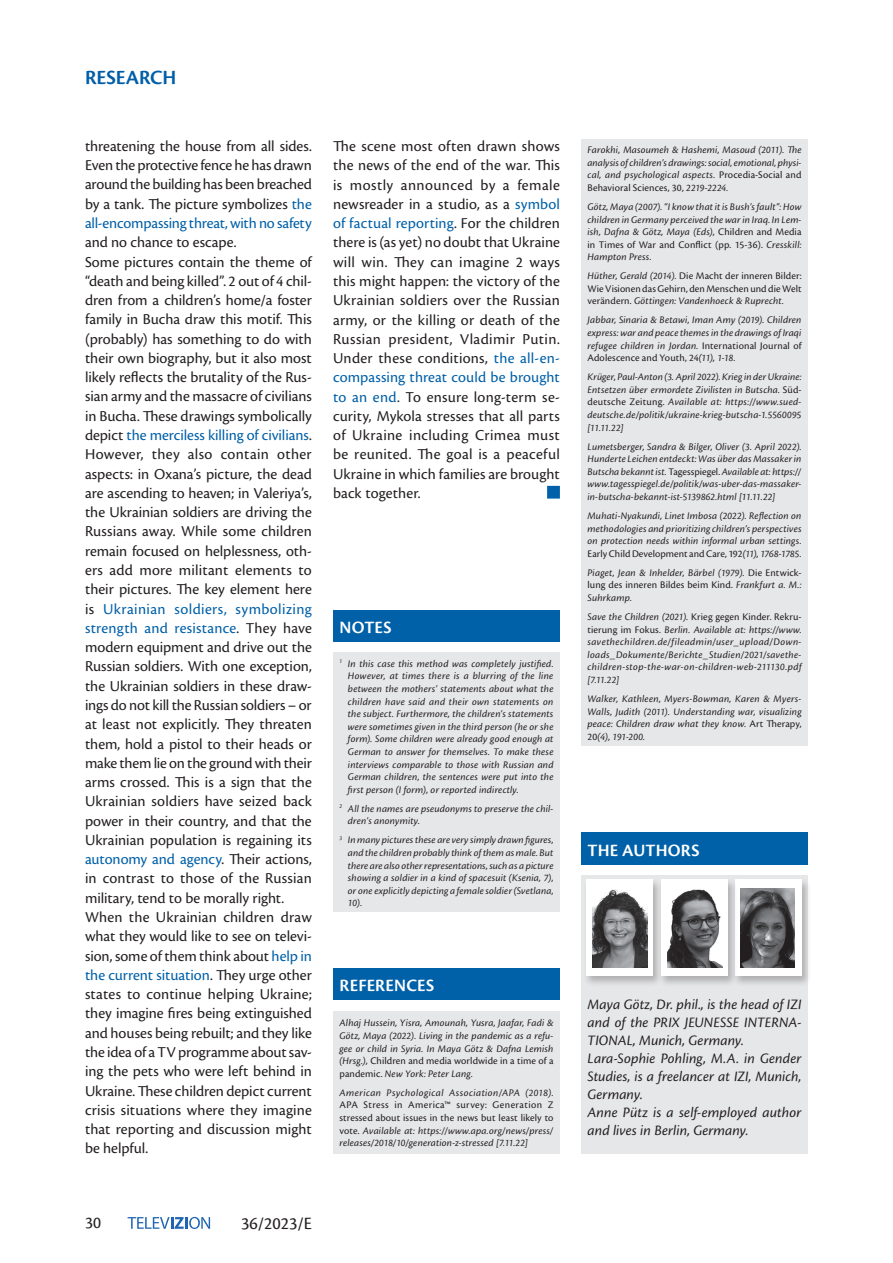
<style>
.page{position:relative;width:893px;height:1263px;background:#fff}
.page>*{position:absolute;margin:0;border:0;box-sizing:border-box;transform-origin:0 0}
.t1{font:600 21px "Cronos Pro";letter-spacing:-.005em;color:#005ea8}
.t2{font:600 18px "Cronos Pro";letter-spacing:.01em;color:#fff}
.t3{font:18px "Cronos Pro";color:#231f20}
.t4{font:17.25px "Cronos Pro";color:#231f20}
.t5{font:15.75px/19.4px "Cronos Pro";color:#231f20;text-align:justify}
.t6{font:italic 15px/18px "Cronos Pro";letter-spacing:.005em;color:#231f20}
.t7{font:italic 10.5px/12.6px "Cronos Pro";letter-spacing:.015em;color:#231f20;text-align:justify}
.t8{font:10.5px/12.6px "Cronos Pro";letter-spacing:.005em;color:#231f20;text-align:justify}
.s1{color:#0060a8}
.s2{font-style:normal}
.s3{font-style:normal;font-size:15px}
.s4{font-style:italic}
</style>
<div class="page">
<svg style="left:128px;top:1217px;width:82px;height:12px"></svg>
<div style="left:581px;top:875px;width:227px;height:278px;background:#e6e7e9"></div>
<div style="left:732px;top:878px;width:80px;height:109px;background:#231f20;opacity:.28"></div>
<div style="left:735px;top:879px;width:67px;height:97px;background:#fff"></div>
<img style="left:740px;top:888px;width:55px;height:79px">
<div style="left:581px;top:833px;width:227px;height:32px;background:#0060a8"></div>
<div style="left:583px;top:878px;width:80px;height:109px;background:#231f20;opacity:.28"></div>
<div style="left:586px;top:879px;width:67px;height:97px;background:#fff"></div>
<div style="left:658px;top:878px;width:80px;height:109px;background:#231f20;opacity:.28"></div>
<div style="left:661px;top:879px;width:67px;height:97px;background:#fff"></div>
<img style="left:593px;top:889px;width:54px;height:78px">
<img style="left:667px;top:889px;width:55px;height:78px">
<div style="left:333px;top:1011px;width:227px;height:142px;background:#e6e7e9"></div>
<div style="left:333px;top:968px;width:227px;height:32px;background:#0060a8"></div>
<div style="left:333px;top:653px;width:227px;height:259px;background:#e6e7e9"></div>
<div style="left:333px;top:610px;width:227px;height:32px;background:#0060a8"></div>
<div style="left:581px;top:139px;width:227px;height:606px;background:#e6e7e9"></div>
<div style="left:547px;top:486px;width:13px;height:13px;background:#0060a8;border:2px solid #0060a8"></div>
<h1 class="t1" style="left:85px;top:65px;width:93px">RESEARCH</h1>
<h3 class="t5" style="left:85px;top:136px;width:228px">threatening the house from all sides.<br>Even the protective fence he has drawn around the building has been breached by a tank. The picture symbolizes <span class="s1">the all-encompassing threat, with no safety</span></h3>
<p class="t5" style="left:85px;top:233px;width:228px;text-align:left">and no chance to escape.<br>Some pictures contain the theme of “death and being killed”. 2 out of 4 chil&shy;dren from a children’s home/a foster family in Bucha draw this motif. This (probably) has something to do with their own biography, but it also most likely reflects the brutality of the Rus&shy;sian army and the massacre of civilians in Bucha. These drawings symbolically depict <span class="s1">the merciless killing of civilians</span>.<br>However, they also contain other aspects: in Oxana’s picture, the dead are ascending to heaven; in Valeriya’s, the Ukrainian soldiers are driving the Russians away. While some children remain focused on helplessness, oth&shy;ers add more militant elements to their pictures. The key element here is <span class="s1">Ukrainian soldiers, symbolizing strength and resistance</span>. They have modern equipment and drive out the Russian soldiers. With one exception, the Ukrainian soldiers in these draw&shy;ings do not kill the Russian soldiers – or at least not explicitly. They threaten them, hold a pistol to their heads or make them lie on the ground with their arms crossed. This is a sign that the Ukrainian soldiers have seized back power in their country, and that the Ukrainian population is regaining its <span class="s1">autonomy and agency</span>. Their actions, in contrast to those of the Russian military, tend to be morally right.<br>When the Ukrainian children draw what they would like to see on televi&shy;sion, some of them think about <span class="s1">help in the current situation</span>. They urge other states to continue helping Ukraine; they imagine fires being extinguished and houses being rebuilt; and they like the idea of a TV programme about sav&shy;ing the pets who were left behind in Ukraine. These children depict current crisis situations where they imagine that reporting and discussion might be helpful.</p>
<p class="t5" style="left:333px;top:136px;width:228px">The scene most often drawn shows the news of the end of the war. This is mostly announced by a female newsreader in a studio, as a <span class="s1">symbol of factual reporting</span>. For the children there is (as yet) no doubt that Ukraine will win. They can imagine 2 ways this might happen: the victory of the Ukrainian soldiers over the Russian army, or the killing or death of the Russian president, Vladimir Putin.<br>Under these conditions, <span class="s1">the all-en&shy;compassing threat could be brought to an end</span>. To ensure long-term se&shy;curity, Mykola stresses that all parts of Ukraine including Crimea must be reunited. The goal is a peaceful Ukraine in which families are brought back together.</p>
<h2 class="t2" style="left:340px;top:617px;width:54px">NOTES</h2>
<p class="t7" style="left:348px;top:657px;width:207px;text-indent:-9px"><sup>1</sup> In this case this method was completely justified.<br>However, at times there is a blurring of the line between the mothers’ statements about what the children have said and their own statements on the subject. Furthermore, the children’s statements were sometimes given in the third person (he or she form). Some children were already good enough at German to answer for themselves. To make these interviews comparable to those with Russian and German children, the sentences were put into the first person (I form), or reported indirectly.</p>
<p class="t7" style="left:348px;top:802px;width:207px;text-indent:-9px"><sup>2</sup> All the names are pseudonyms to preserve the chil&shy;dren’s anonymity.</p>
<p class="t7" style="left:348px;top:834px;width:207px;text-indent:-9px"><sup>3</sup> In many pictures these are very simply drawn figures, and the children probably think of them as male. But there are also other representations, such as a picture showing a soldier in a kind of spacesuit (Ksenia, 7), or one explicitly depicting a female soldier (Svetlana, 10).</p>
<h2 class="t2" style="left:340px;top:975px;width:96px">REFERENCES</h2>
<p class="t7" style="left:339px;top:1017px;width:216px">Alhaj Hussein, Yisra, Amounah, Yusra, Jaafar, Fadi &amp; Götz, Maya (2022). Living in the pandemic as a refu&shy;gee or child in Syria. In Maya Götz &amp; Dafna Lemish (Hrsg.), <span class="s2">Children and media worldwide in a time of a pandemic.</span> New York: Peter Lang.</p>
<p class="t7" style="left:339px;top:1086px;width:216px">American Psychological Association/APA (2018).<br><span class="s2">APA Stress in America</span><span class="s3">™</span> <span class="s2">survey: Generation Z stressed about issues in the news but least likely to vote.</span> Available at: https://www.apa.org/news/press/ releases/2018/10/generation-z-stressed [7.11.22]</p>
<h3 class="t4" style="left:85px;top:1213px;width:17px">30</h3>
<h2 class="t3" style="left:241px;top:1213px;width:72px">36/2023/E</h2>
<p class="t7" style="left:587px;top:144px;width:216px">Farokhi, Masoumeh &amp; Hashemi, Masoud (2011). The analysis of children’s drawings: social, emotional, physi&shy;cal, and psychological aspects. <span class="s2">Procedia-Social and Behavioral Sciences, 30,</span> 2219-2224.</p>
<p class="t7" style="left:587px;top:200px;width:216px">Götz, Maya (2007). “I know that it is Bush’s fault”: How children in Germany perceived the war in Iraq. In Lem&shy;ish, Dafna &amp; Götz, Maya (Eds), <span class="s2">Children and Media in Times of War and Conflict (pp. 15-36).</span> Cresskill:<br>Hampton Press.</p>
<p class="t8" style="left:587px;top:270px;width:216px"><span class="s4">Hüther, Gerald (2014).</span> Die Macht der inneren Bilder:<br>Wie Visionen das Gehirn, den Menschen und die Welt verändern. <span class="s4">Göttingen: Vandenhoeck &amp; Ruprecht.</span></p>
<p class="t7" style="left:587px;top:314px;width:216px">Jabbar, Sinaria &amp; Betawi, Iman Amy (2019). Children express: war and peace themes in the drawings of Iraqi refugee children in Jordan. <span class="s2">International Journal of Adolescence and Youth, 24</span>(11), 1-18.</p>
<p class="t7" style="left:587px;top:371px;width:216px">Krüger, Paul-Anton (3. April 2022). Krieg in der Ukraine:<br>Entsetzen über ermordete Zivilisten in Butscha. <span class="s2">Süd&shy;deutsche Zeitung.</span> Available at: https://www.sued&shy;deutsche.de/politik/ukraine-krieg-butscha-1.5560095 [11.11.22]</p>
<p class="t7" style="left:587px;top:440px;width:216px">Lumetsberger, Sandra &amp; Bilger, Oliver (3. April 2022).<br>Hunderte Leichen entdeckt: Was über das Massaker in Butscha bekannt ist. <span class="s2">Tagesspiegel.</span> Available at: https:// www.tagesspiegel.de/politik/was-uber-das-massaker&shy;in-butscha-bekannt-ist-5139862.html [11.11.22]</p>
<p class="t7" style="left:587px;top:510px;width:216px">Muhati-Nyakundi, Linet Imbosa (2022). Reflection on methodologies and prioritizing children’s perspectives on protection needs within informal urban settings.<br><span class="s2">Early Child Development and Care, 192</span>(11), 1768-1785.</p>
<p class="t7" style="left:587px;top:566px;width:216px">Piaget, Jean &amp; Inhelder, Bärbel (1979). <span class="s2">Die Entwick&shy;lung des inneren Bildes beim Kind.</span> Frankfurt a. M.:<br>Suhrkamp.</p>
<p class="t7" style="left:587px;top:610px;width:216px">Save the Children (2021). <span class="s2">Krieg gegen Kinder. Rekru&shy;tierung im Fokus.</span> Berlin. Available at: https://www. savethechildren.de/fileadmin/user_upload/Down&shy;loads_Dokumente/Berichte_Studien/2021/savethe&shy;children-stop-the-war-on-children-web-211130.pdf [7.11.22]</p>
<p class="t7" style="left:587px;top:692px;width:216px">Walker, Kathleen, Myers-Bowman, Karen &amp; Myers-Walls, Judith (2011). Understanding war, visualizing peace: Children draw what they know. <span class="s2">Art Therapy, 20</span>(4), 191-200.</p>
<h2 class="t2" style="left:588px;top:840px;width:113px">THE AUTHORS</h2>
<p class="t6" style="left:587px;top:996px;width:216px">Maya Götz, Dr. phil., is the head of IZI and of the PRIX JEUNESSE INTERNA-<br>TIONAL, Munich, Germany.<br>Lara-Sophie Pohling, M.A. in Gender<br>Studies, is a freelancer at IZI, Munich,<br>Germany.<br>Anne Pütz is a self-employed author and lives in Berlin, Germany.</p>
</div>
